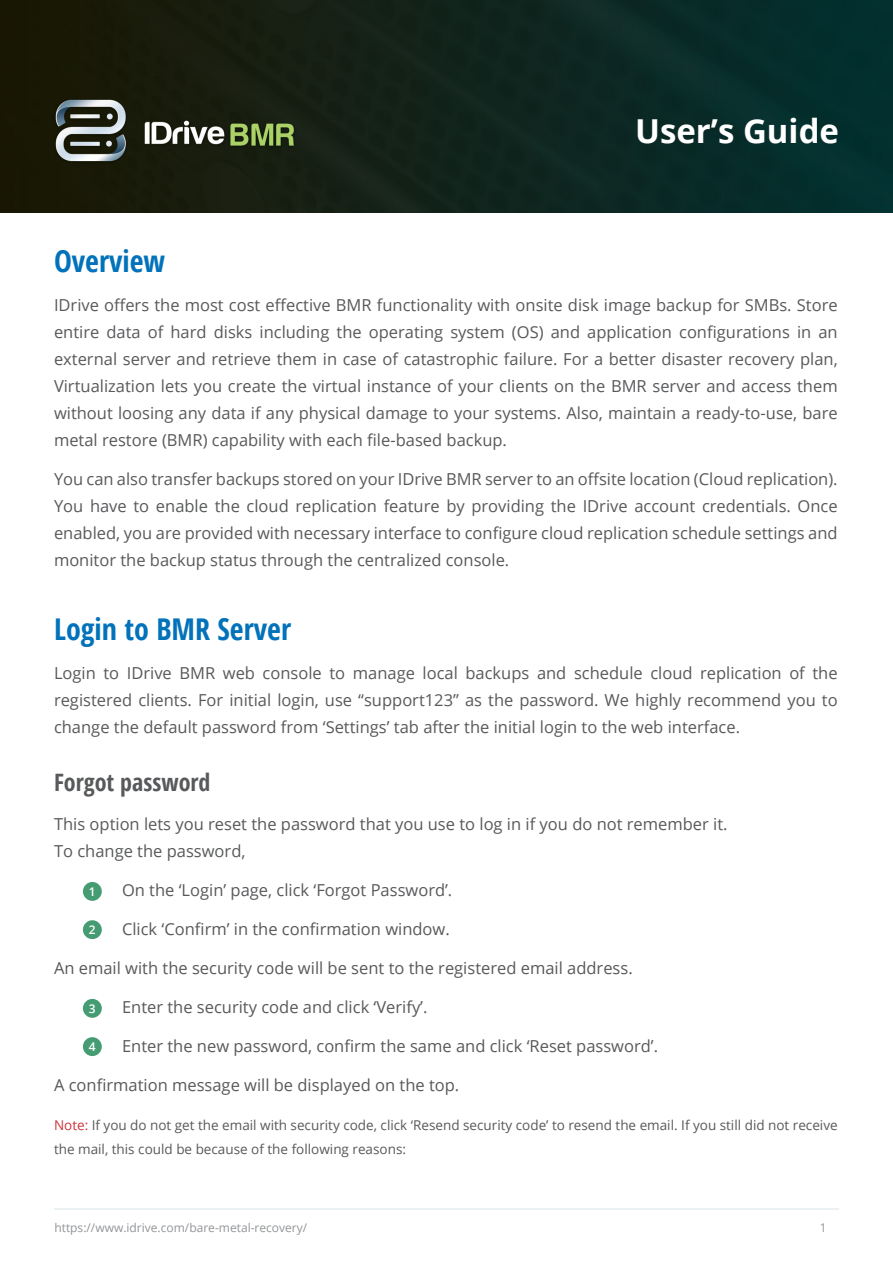
<style>
.page{position:relative;width:893px;height:1263px;background:#fff}
.page>*{position:absolute;margin:0;border:0;box-sizing:border-box;transform-origin:0 0}
.t1{font:700 33px "Open Sans";color:#fff}
.t2{font:700 condensed 30px "Open Sans";color:#0272ba}
.t3{font:700 condensed 24px "Open Sans";color:#58595b}
.t4{font:16.5px/27px "Open Sans";color:#58595b;text-align:justify}
.t5{font:13.5px/24px "Open Sans";color:#58595b}
.t6{font:12px "Open Sans";color:#939598}
.t7{font:600 12px "Open Sans";color:#fff}
.s1{color:#cd343a}
</style>
<div class="page">
<img style="left:0;top:0;width:893px;height:213px">
<div style="left:83px;top:882px;width:19px;height:19px;background:#459c73;border-radius:50%"></div>
<div style="left:83px;top:999px;width:19px;height:19px;background:#459c73;border-radius:50%"></div>
<div style="left:83px;top:920px;width:19px;height:19px;background:#459c73;border-radius:50%"></div>
<div style="left:83px;top:1037px;width:19px;height:19px;background:#459c73;border-radius:50%"></div>
<hr style="left:54px;top:1208px;width:785px;height:1px;background:#dae4e9">
<h1 class="t1" style="left:635px;top:108px;width:206px">User’s Guide</h1>
<h2 class="t2" style="left:54px;top:240px;width:113px">Overview</h2>
<p class="t4" style="left:54px;top:291px;width:785px">IDrive offers the most cost effective BMR functionality with onsite disk image backup for SMBs. Store entire data of hard disks including the operating system (OS) and application configurations in an external server and retrieve them in case of catastrophic failure. For a better disaster recovery plan, Virtualization lets you create the virtual instance of your clients on the BMR server and access them without loosing any data if any physical damage to your systems. Also, maintain a ready-to-use, bare metal restore (BMR) capability with each file-based backup.</p>
<p class="t4" style="left:54px;top:465px;width:785px">You can also transfer backups stored on your IDrive BMR server to an offsite location (Cloud replication).<br>You have to enable the cloud replication feature by providing the IDrive account credentials. Once enabled, you are provided with necessary interface to configure cloud replication schedule settings and monitor the backup status through the centralized console.</p>
<h2 class="t2" style="left:54px;top:608px;width:239px">Login to BMR Server</h2>
<p class="t4" style="left:54px;top:659px;width:785px">Login to IDrive BMR web console to manage local backups and schedule cloud replication of the registered clients. For initial login, use “support123” as the password. We highly recommend you to change the default password from ‘Settings’ tab after the initial login to the web interface.</p>
<h3 class="t3" style="left:54px;top:766px;width:158px">Forgot password</h3>
<p class="t4" style="left:54px;top:810px;width:675px">This option lets you reset the password that you use to log in if you do not remember it.<br>To change the password,</p>
<p class="t4" style="left:122px;top:876px;width:332px">On the ‘Login’ page, click ‘Forgot Password’.</p>
<p class="t4" style="left:122px;top:915px;width:329px">Click ‘Confirm’ in the confirmation window.</p>
<p class="t4" style="left:54px;top:954px;width:580px">An email with the security code will be sent to the registered email address.</p>
<p class="t4" style="left:122px;top:993px;width:307px">Enter the security code and click ‘Verify’.</p>
<p class="t4" style="left:122px;top:1032px;width:538px">Enter the new password, confirm the same and click ‘Reset password’.</p>
<p class="t4" style="left:54px;top:1071px;width:407px">A confirmation message will be displayed on the top.</p>
<p class="t5" style="left:54px;top:1113px;width:785px"><span class="s1">Note:</span> If you do not get the email with security code, click ‘Resend security code’ to resend the email. If you still did not receive the mail, this could be because of the following reasons:</p>
<p class="t7" style="left:89px;top:883px;width:8px">1</p>
<p class="t7" style="left:89px;top:922px;width:8px">2</p>
<p class="t7" style="left:89px;top:1000px;width:8px">3</p>
<p class="t7" style="left:89px;top:1038px;width:8px">4</p>
<p class="t6" style="left:54px;top:1219px;width:254px">https://www.idrive.com/bare-metal-recovery/</p>
<p class="t6" style="left:820px;top:1219px;width:8px">1</p>
</div>
